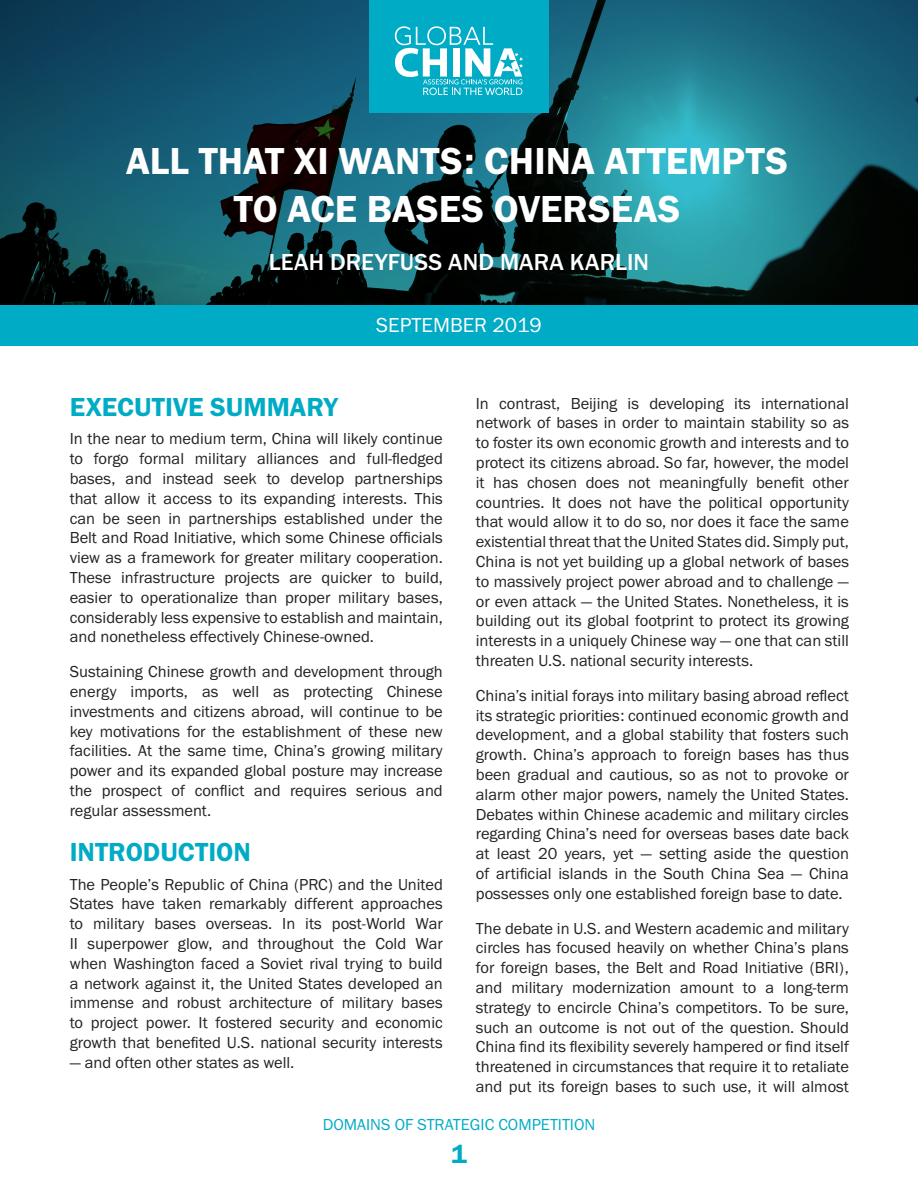
<style>
.page{position:relative;width:918px;height:1188px;background:#fff}
.page>*{position:absolute;margin:0;border:0;box-sizing:border-box;transform-origin:0 0}
.t1{font:39px/48px "Franklin Gothic URW Dem";color:#fff;text-align:center}
.Heading_1{font:27px "Franklin Gothic URW Dem";color:#00abc5}
.t2{font:500 24px "Franklin Gothic URW";color:#fff}
.t3{font:21px "Franklin Gothic URW Boo";color:#fff}
.Running_Text{font:16.5px/19.8px "Franklin Gothic URW Boo";color:#222;text-align:justify}
.t4{font:16.5px "Franklin Gothic URW Boo";color:#00abc5}
</style>
<div class="page">
<div style="left:0;top:274px;width:918px;height:72px;background:#00abc5"></div>
<svg style="left:0;top:0;width:918px;height:304px;background:#155160"></svg>
<div style="left:369px;top:0;width:180px;height:112px;background:#00abc5"></div>
<svg style="left:395px;top:26px;width:128px;height:69px"></svg>
<h1 class="t1" style="left:126px;top:136px;width:664px">ALL THAT XI WANTS: CHINA ATTEMPTS<br>TO ACE BASES OVERSEAS</h1>
<h3 class="t2" style="left:269px;top:247px;width:382px">LEAH DREYFUSS AND MARA KARLIN</h3>
<p class="t3" style="left:376px;top:312px;width:167px">SEPTEMBER 2019</p>
<p class="Heading_1" style="left:70px;top:390px;width:270px">EXECUTIVE SUMMARY</p>
<p class="Running_Text" style="left:70px;top:429px;width:375px">In the near to medium term, China will likely continue to forgo formal military alliances and full-fledged bases, and instead seek to develop partnerships that allow it access to its expanding interests. This can be seen in partnerships established under the Belt and Road Initiative, which some Chinese officials view as a framework for greater military cooperation.<br>These infrastructure projects are quicker to build, easier to operationalize than proper military bases, considerably less expensive to establish and maintain, and nonetheless effectively Chinese-owned.</p>
<p class="Running_Text" style="left:70px;top:661px;width:375px">Sustaining Chinese growth and development through energy imports, as well as protecting Chinese investments and citizens abroad, will continue to be key motivations for the establishment of these new facilities. At the same time, China’s growing military power and its expanded global posture may increase the prospect of conflict and requires serious and regular assessment.</p>
<p class="Heading_1" style="left:70px;top:835px;width:183px">INTRODUCTION</p>
<p class="Running_Text" style="left:70px;top:874px;width:375px">The People’s Republic of China (PRC) and the United States have taken remarkably different approaches to military bases overseas. In its post-World War II superpower glow, and throughout the Cold War when Washington faced a Soviet rival trying to build a network against it, the United States developed an immense and robust architecture of military bases to project power. It fostered security and economic growth that benefited U.S. national security interests</p>
<p class="Running_Text" style="left:70px;top:1052px;width:226px">— and often other states as well.</p>
<p class="Running_Text" style="left:476px;top:393px;width:375px">In contrast, Beijing is developing its international network of bases in order to maintain stability so as to foster its own economic growth and interests and to protect its citizens abroad. So far, however, the model it has chosen does not meaningfully benefit other countries. It does not have the political opportunity that would allow it to do so, nor does it face the same existential threat that the United States did. Simply put, China is not yet building up a global network of bases to massively project power abroad and to challenge — or even attack — the United States. Nonetheless, it is building out its global footprint to protect its growing interests in a uniquely Chinese way — one that can still threaten U.S. national security interests.</p>
<p class="Running_Text" style="left:476px;top:685px;width:375px">China’s initial forays into military basing abroad reflect its strategic priorities: continued economic growth and development, and a global stability that fosters such growth. China’s approach to foreign bases has thus been gradual and cautious, so as not to provoke or alarm other major powers, namely the United States.<br>Debates within Chinese academic and military circles regarding China’s need for overseas bases date back at least 20 years, yet — setting aside the question of artificial islands in the South China Sea — China possesses only one established foreign base to date.</p>
<p class="Running_Text" style="left:476px;top:918px;width:375px">The debate in U.S. and Western academic and military circles has focused heavily on whether China’s plans for foreign bases, the Belt and Road Initiative (BRI), and military modernization amount to a long-term strategy to encircle China’s competitors. To be sure, such an outcome is not out of the question. Should China find its flexibility severely hampered or find itself threatened in circumstances that require it to retaliate and put its foreign bases to such use, it will almost</p>
<p class="t4" style="left:323px;top:1114px;width:274px">DOMAINS OF STRATEGIC COMPETITION</p>
<h2 class="Heading_1" style="left:451px;top:1137px;width:17px">1</h2>
</div>
